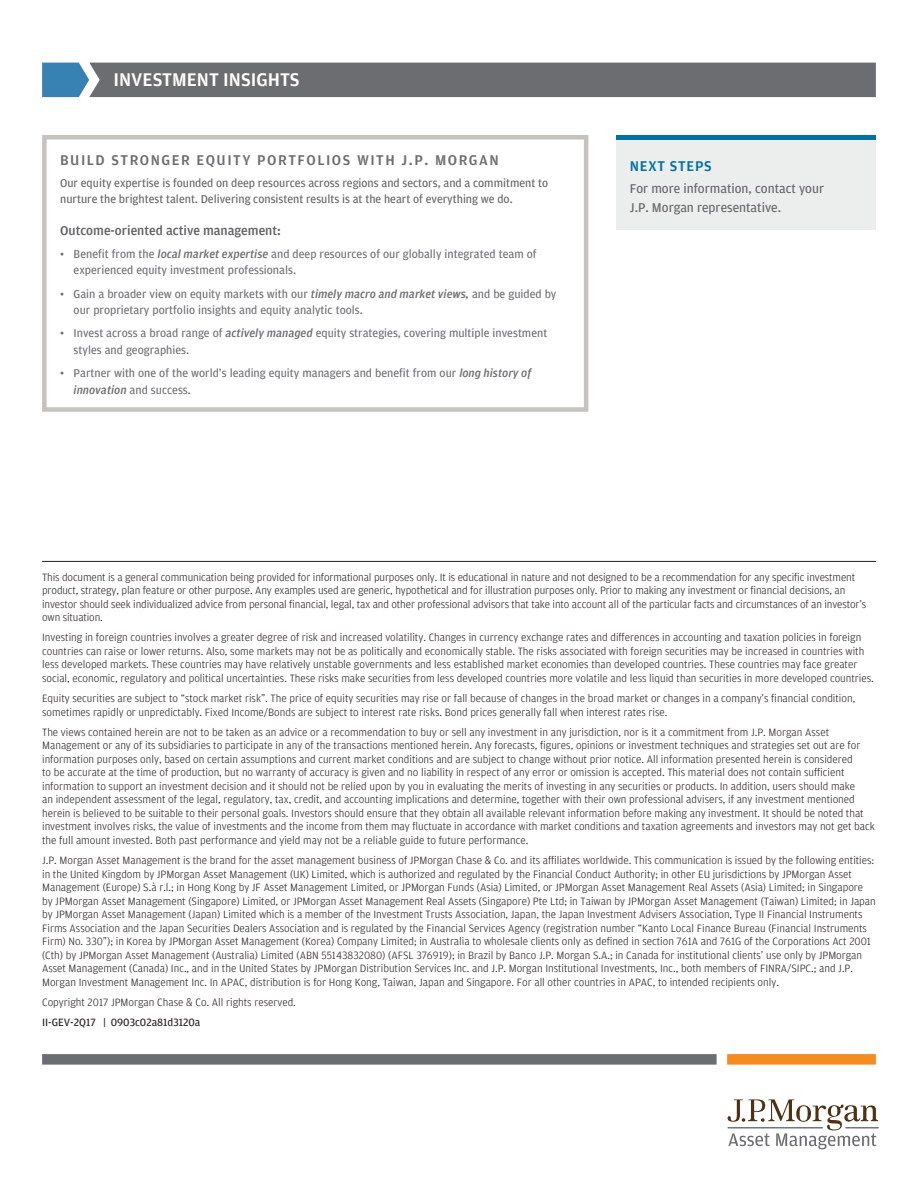
<style>
.page{position:relative;width:918px;height:1188px;background:#fff}
.page>*{position:absolute;margin:0;border:0;box-sizing:border-box;transform-origin:0 0}
.t1{font:500 19.5px "Amplitude";color:#fff}
.Sidebar_Title{font:500 15px "Amplitude";letter-spacing:.1em;color:#6c6d70}
.Next_Steps_Title{font:500 15px "Amplitude";letter-spacing:.05em;color:#0071a1}
.Next_Steps_Body_Copy{font:13.5px/18.8px "Amplitude";color:#636366}
.Sidebar_Body_Copy{font:500 13.5px "Amplitude";color:#636366}
.t2{font:12px/16.5px "Amplitude";color:#6c6d70}
.Sidebar_Body_Copy-2{font:12px/16.5px "Amplitude";color:#636366}
.Disclaimer{font:300 11.25px/13.5px "Amplitude";color:#231f20}
.Disclaimer_Bold_with{font:300 11.25px/13.5px "Amplitude";letter-spacing:-.01em;color:#231f20}
.Product_Code_Number{font:11.25px "Amplitude";color:#231f20}
.s1{font-weight:500;font-style:italic}
</style>
<div class="page">
<div style="left:42px;top:1054px;width:675px;height:11px;background:#6c6d70"></div>
<div style="left:727px;top:1054px;width:149px;height:11px;background:#f68b1f"></div>
<hr style="left:845px;top:1127px;width:34px;height:1px;background:#6c6d70">
<hr style="left:727px;top:1127px;width:96px;height:1px;background:#6c6d70">
<svg style="left:728px;top:1099px;width:150px;height:50px"></svg>
<div style="left:42px;top:63px;width:834px;height:34px;background:#6c6d70"></div>
<div style="left:42px;top:135px;width:546px;height:277px;border:4px solid #c5c2bf"></div>
<hr style="left:42px;top:561px;width:834px;height:1px;background:#231f20">
<div style="left:616px;top:139px;width:260px;height:90px;background:#eceded"></div>
<hr style="left:616px;top:135px;width:260px;height:4px;background:#0071a1">
<h1 class="t1" style="left:114px;top:67px;width:188px">INVESTMENT INSIGHTS</h1>
<p class="Sidebar_Title" style="left:60px;top:151px;width:440px">BUILD STRONGER EQUITY PORTFOLIOS WITH J.P. MORGAN</p>
<p class="Sidebar_Body_Copy-2" style="left:60px;top:174px;width:490px">Our equity expertise is founded on deep resources across regions and sectors, and a commitment to nurture the brightest talent. Delivering consistent results is at the heart of everything we do.</p>
<p class="Sidebar_Body_Copy" style="left:60px;top:222px;width:222px">Outcome-oriented active management:</p>
<p class="t2" style="left:74px;top:245px;width:464px;text-indent:-14px">• Benefit from the <span class="s1">local market expertise</span> and deep resources of our globally integrated team of experienced equity investment professionals.</p>
<p class="t2" style="left:74px;top:285px;width:484px;text-indent:-14px">• Gain a broader view on equity markets with our <span class="s1">timely macro and market views,</span> and be guided by our proprietary portfolio insights and equity analytic tools.</p>
<p class="t2" style="left:74px;top:325px;width:475px;text-indent:-14px">• Invest across a broad range of <span class="s1">actively managed</span> equity strategies, covering multiple investment styles and geographies.</p>
<p class="t2" style="left:74px;top:365px;width:459px;text-indent:-14px">• Partner with one of the world’s leading equity managers and benefit from our <span class="s1">long history of innovation</span> and success.</p>
<p class="Next_Steps_Title" style="left:630px;top:157px;width:84px">NEXT STEPS</p>
<p class="Next_Steps_Body_Copy" style="left:630px;top:179px;width:196px">For more information, contact your<br>J.P. Morgan representative.</p>
<p class="Disclaimer_Bold_with" style="left:42px;top:570px;width:826px">This document is a general communication being provided for informational purposes only. It is educational in nature and not designed to be a recommendation for any specific investment product, strategy, plan feature or other purpose. Any examples used are generic, hypothetical and for illustration purposes only. Prior to making any investment or financial decisions, an investor should seek individualized advice from personal financial, legal, tax and other professional advisors that take into account all of the particular facts and circumstances of an investor’s own situation.</p>
<p class="Disclaimer" style="left:42px;top:630px;width:833px">Investing in foreign countries involves a greater degree of risk and increased volatility. Changes in currency exchange rates and differences in accounting and taxation policies in foreign countries can raise or lower returns. Also, some markets may not be as politically and economically stable. The risks associated with foreign securities may be increased in countries with less developed markets. These countries may have relatively unstable governments and less established market economies than developed countries. These countries may face greater social, economic, regulatory and political uncertainties. These risks make securities from less developed countries more volatile and less liquid than securities in more developed countries.</p>
<p class="Disclaimer" style="left:42px;top:691px;width:815px">Equity securities are subject to “stock market risk”. The price of equity securities may rise or fall because of changes in the broad market or changes in a company’s financial condition, sometimes rapidly or unpredictably. Fixed Income/Bonds are subject to interest rate risks. Bond prices generally fall when interest rates rise.</p>
<p class="Disclaimer" style="left:42px;top:725px;width:834px">The views contained herein are not to be taken as an advice or a recommendation to buy or sell any investment in any jurisdiction, nor is it a commitment from J.P. Morgan Asset Management or any of its subsidiaries to participate in any of the transactions mentioned herein. Any forecasts, figures, opinions or investment techniques and strategies set out are for information purposes only, based on certain assumptions and current market conditions and are subject to change without prior notice. All information presented herein is considered<br>to be accurate at the time of production, but no warranty of accuracy is given and no liability in respect of any error or omission is accepted. This material does not contain sufficient information to support an investment decision and it should not be relied upon by you in evaluating the merits of investing in any securities or products. In addition, users should make<br>an independent assessment of the legal, regulatory, tax, credit, and accounting implications and determine, together with their own professional advisers, if any investment mentioned herein is believed to be suitable to their personal goals. Investors should ensure that they obtain all available relevant information before making any investment. It should be noted that investment involves risks, the value of investments and the income from them may fluctuate in accordance with market conditions and taxation agreements and investors may not get back the full amount invested. Both past performance and yield may not be a reliable guide to future performance.</p>
<p class="Disclaimer" style="left:42px;top:853px;width:835px">J.P. Morgan Asset Management is the brand for the asset management business of JPMorgan Chase &amp; Co. and its affiliates worldwide. This communication is issued by the following entities: in the United Kingdom by JPMorgan Asset Management (UK) Limited, which is authorized and regulated by the Financial Conduct Authority; in other EU jurisdictions by JPMorgan Asset Management (Europe) S.à r.l.; in Hong Kong by JF Asset Management Limited, or JPMorgan Funds (Asia) Limited, or JPMorgan Asset Management Real Assets (Asia) Limited; in Singapore by JPMorgan Asset Management (Singapore) Limited, or JPMorgan Asset Management Real Assets (Singapore) Pte Ltd; in Taiwan by JPMorgan Asset Management (Taiwan) Limited; in Japan by JPMorgan Asset Management (Japan) Limited which is a member of the Investment Trusts Association, Japan, the Japan Investment Advisers Association, Type II Financial Instruments Firms Association and the Japan Securities Dealers Association and is regulated by the Financial Services Agency (registration number “Kanto Local Finance Bureau (Financial Instruments Firm) No. 330”); in Korea by JPMorgan Asset Management (Korea) Company Limited; in Australia to wholesale clients only as defined in section 761A and 761G of the Corporations Act 2001 (Cth) by JPMorgan Asset Management (Australia) Limited (ABN 55143832080) (AFSL 376919); in Brazil by Banco J.P. Morgan S.A.; in Canada for institutional clients’ use only by JPMorgan Asset Management (Canada) Inc., and in the United States by JPMorgan Distribution Services Inc. and J.P. Morgan Institutional Investments, Inc., both members of FINRA/SIPC.; and J.P.<br>Morgan Investment Management Inc. In APAC, distribution is for Hong Kong, Taiwan, Japan and Singapore. For all other countries in APAC, to intended recipients only.</p>
<p class="Disclaimer" style="left:42px;top:995px;width:255px">Copyright 2017 JPMorgan Chase &amp; Co. All rights reserved.</p>
<p class="Product_Code_Number" style="left:42px;top:1015px;width:160px">II-GEV-2Q17 | 0903c02a81d3120a</p>
</div>
